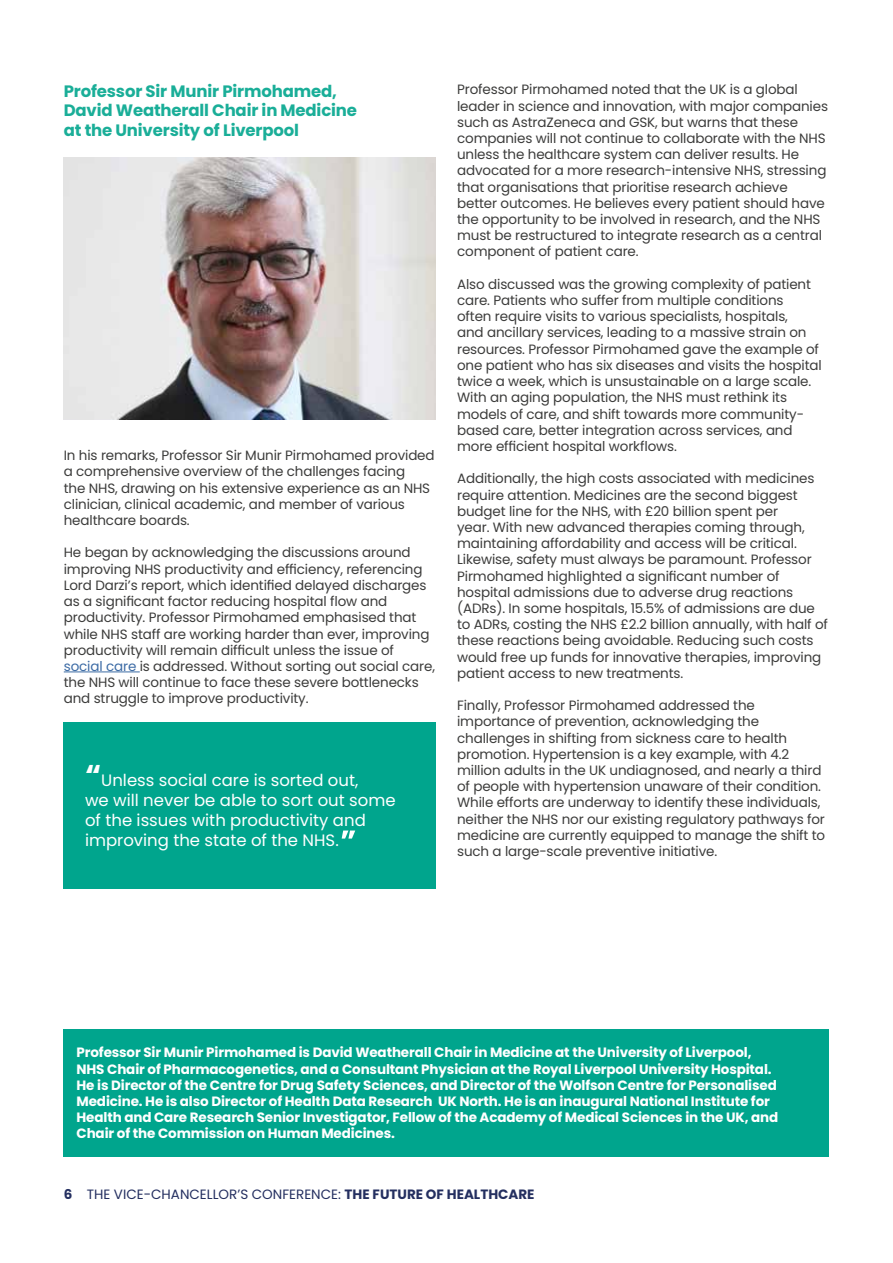
<style>
.page{position:relative;width:893px;height:1263px;background:#fff}
.page>*{position:absolute;margin:0;border:0;box-sizing:border-box;transform-origin:0 0}
.t1{font:16.5px/19.8px "Poppins";color:#fff}
.t2{font:700 16.5px/19.8px "Poppins";letter-spacing:-.01em;color:#1aae98}
.t3{font:13.5px/16.2px "Poppins";letter-spacing:-.01em;color:#3c3c3b}
.t4{font:700 13.5px/16.2px "Poppins";letter-spacing:-.01em;color:#fff}
.t5{font:13.5px "Poppins";color:#242f60}
.s1{color:#3c6ba5}
.s2{font-weight:700;font-size:30px}
.s3{font-weight:700}
</style>
<div class="page">
<div style="left:64px;top:1029px;width:765px;height:128px;background:#00a58d"></div>
<div style="left:64px;top:722px;width:372px;height:167px;background:#00a58d"></div>
<hr style="left:64px;top:671px;width:76px;height:1px;background:#3c6ba5">
<svg style="left:342px;top:830px;width:13px;height:8px"></svg>
<img style="left:64px;top:157px;width:372px;height:263px">
<p class="t2" style="left:64px;top:81px;width:295px">Professor Sir Munir Pirmohamed,<br>David Weatherall Chair in Medicine at the University of Liverpool</p>
<p class="t3" style="left:64px;top:447px;width:372px">In his remarks, Professor Sir Munir Pirmohamed provided a comprehensive overview of the challenges facing<br>the NHS, drawing on his extensive experience as an NHS clinician, clinical academic, and member of various healthcare boards.</p>
<p class="t3" style="left:64px;top:545px;width:348px">He began by acknowledging the discussions around</p>
<p class="t3" style="left:64px;top:561px;width:364px">improving NHS productivity and efficiency, referencing<br>Lord Darzi’s report, which identified delayed discharges as a significant factor reducing hospital flow and</p>
<p class="t3" style="left:64px;top:609px;width:367px">productivity. Professor Pirmohamed emphasised that while NHS staff are working harder than ever, improving</p>
<p class="t3" style="left:64px;top:642px;width:332px">productivity will remain difficult unless the issue of</p>
<p class="t3" style="left:64px;top:658px;width:373px"><span class="s1">social care</span> is addressed. Without sorting out social care, the NHS will continue to face these severe bottlenecks and struggle to improve productivity.</p>
<p class="t1" style="left:85px;top:770px;width:312px"><span class="s2">“</span>Unless social care is sorted out,<br>we will never be able to sort out some of the issues with productivity and improving the state of the NHS.</p>
<p class="t3" style="left:457px;top:82px;width:372px">Professor Pirmohamed noted that the UK is a global leader in science and innovation, with major companies such as AstraZeneca and GSK, but warns that these companies will not continue to collaborate with the NHS unless the healthcare system can deliver results. He advocated for a more research-intensive NHS, stressing that organisations that prioritise research achieve better outcomes. He believes every patient should have the opportunity to be involved in research, and the NHS must be restructured to integrate research as a central component of patient care.</p>
<p class="t3" style="left:457px;top:276px;width:366px">Also discussed was the growing complexity of patient care. Patients who suffer from multiple conditions<br>often require visits to various specialists, hospitals,<br>and ancillary services, leading to a massive strain on resources. Professor Pirmohamed gave the example of one patient who has six diseases and visits the hospital twice a week, which is unsustainable on a large scale.<br>With an aging population, the NHS must rethink its models of care, and shift towards more community&shy;based care, better integration across services, and</p>
<p class="t3" style="left:457px;top:438px;width:221px">more efficient hospital workflows.</p>
<p class="t3" style="left:457px;top:470px;width:359px">Additionally, the high costs associated with medicines require attention. Medicines are the second biggest budget line for the NHS, with £20 billion spent per<br>year. With new advanced therapies coming through, maintaining affordability and access will be critical.<br>Likewise, safety must always be paramount. Professor</p>
<p class="t3" style="left:457px;top:568px;width:324px">Pirmohamed highlighted a significant number of</p>
<p class="t3" style="left:457px;top:584px;width:372px">hospital admissions due to adverse drug reactions (ADRs). In some hospitals, 15.5% of admissions are due to ADRs, costing the NHS £2.2 billion annually, with half of these reactions being avoidable. Reducing such costs would free up funds for innovative therapies, improving patient access to new treatments.</p>
<p class="t3" style="left:457px;top:697px;width:370px">Finally, Professor Pirmohamed addressed the importance of prevention, acknowledging the challenges in shifting from sickness care to health promotion. Hypertension is a key example, with 4.2 million adults in the UK undiagnosed, and nearly a third of people with hypertension unaware of their condition.<br>While efforts are underway to identify these individuals, neither the NHS nor our existing regulatory pathways for medicine are currently equipped to manage the shift to such a large-scale preventive initiative.</p>
<p class="t4" style="left:77px;top:1044px;width:703px">Professor Sir Munir Pirmohamed is David Weatherall Chair in Medicine at the University of Liverpool, NHS Chair of Pharmacogenetics, and a Consultant Physician at the Royal Liverpool University Hospital.<br>He is Director of the Centre for Drug Safety Sciences, and Director of the Wolfson Centre for Personalised Medicine. He is also Director of Health Data Research UK North. He is an inaugural National Institute for Health and Care Research Senior Investigator, Fellow of the Academy of Medical Sciences in the UK, and Chair of the Commission on Human Medicines.</p>
<p class="t5" style="left:64px;top:1186px;width:472px"><span class="s3">6</span> THE VICE-CHANCELLOR’S CONFERENCE: <span class="s3">THE FUTURE OF HEALTHCARE</span></p>
</div>
